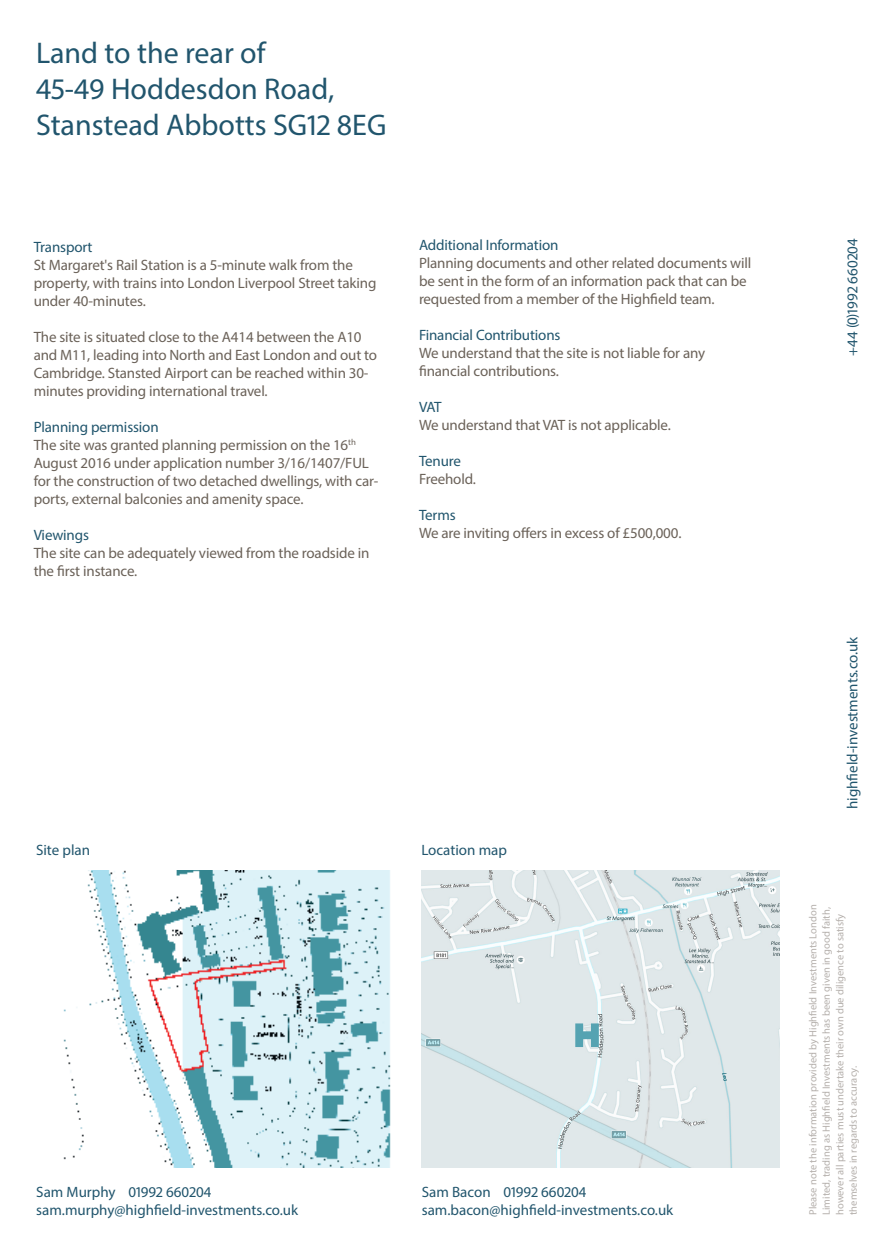
<style>
.page{position:relative;width:893px;height:1260px;background:#fff}
.page>*{position:absolute;margin:0;border:0;box-sizing:border-box;transform-origin:0 0}
.Headline{font:30px/36px "Myriad Pro";color:#21556d}
.Body_copy{font:15px/18px "Myriad Pro";letter-spacing:-.01em;color:#6b6259}
.Subheading{font:15px/18px "Myriad Pro";color:#21556d}
.Telephone_number{font:15px "Myriad Pro";color:#21556d}
.Legal_copy{font:10.5px/13.5px "Myriad Pro";color:#b5b0ac}
.s1{color:#21556d}
</style>
<div class="page">
<img style="left:422px;top:871px;width:358px;height:297px">
<img style="left:63px;top:871px;width:328px;height:297px">
<svg style="left:575px;top:1023px;width:24px;height:24px"></svg>
<p class="Headline" style="left:36px;top:34px;width:352px">Land to the rear of<br>45-49 Hoddesdon Road,<br>Stanstead Abbotts SG12 8EG</p>
<p class="Subheading" style="left:34px;top:238px;width:60px">Transport</p>
<p class="Body_copy" style="left:34px;top:256px;width:344px">St Margaret's Rail Station is a 5-minute walk from the property, with trains into London Liverpool Street taking under 40-minutes.</p>
<p class="Body_copy" style="left:34px;top:328px;width:345px">The site is situated close to the A414 between the A10 and M11, leading into North and East London and out to Cambridge. Stansted Airport can be reached within 30- minutes providing international travel.</p>
<p class="Body_copy" style="left:34px;top:418px;width:346px"><span class="s1">Planning permission<br></span>The site was granted planning permission on the 16<sup>th </sup>August 2016 under application number 3/16/1407/FUL for the construction of two detached dwellings, with car&shy;ports, external balconies and amenity space.</p>
<p class="Body_copy" style="left:34px;top:526px;width:337px"><span class="s1">Viewings<br></span>The site can be adequately viewed from the roadside in the first instance.</p>
<p class="Body_copy" style="left:419px;top:236px;width:334px"><span class="s1">Additional Information<br></span>Planning documents and other related documents will be sent in the form of an information pack that can be requested from a member of the Highfield team.</p>
<p class="Body_copy" style="left:419px;top:326px;width:288px"><span class="s1">Financial Contributions<br></span>We understand that the site is not liable for any financial contributions.</p>
<p class="Body_copy" style="left:419px;top:398px;width:253px"><span class="s1">VAT<br></span>We understand that VAT is not applicable.</p>
<p class="Body_copy" style="left:419px;top:452px;width:59px"><span class="s1">Tenure<br></span>Freehold.</p>
<p class="Body_copy" style="left:419px;top:506px;width:264px"><span class="s1">Terms<br></span>We are inviting offers in excess of £500,000.</p>
<p class="Subheading" style="left:36px;top:841px;width:56px">Site plan</p>
<p class="Subheading" style="left:421px;top:841px;width:87px">Location map</p>
<p class="Subheading" style="left:36px;top:1183px;width:263px">Sam Murphy 01992 660204 sam.murphy@highfield-investments.co.uk</p>
<p class="Subheading" style="left:422px;top:1183px;width:253px">Sam Bacon 01992 660204 sam.bacon@highfield-investments.co.uk</p>
<p class="Telephone_number" style="left:843px;top:356px;width:119px;rotate:-90deg">+44 (0)1992 660204</p>
<p class="Subheading" style="left:843px;top:809px;width:174px;rotate:-90deg">highfield-investments.co.uk</p>
<p class="Legal_copy" style="left:806px;top:1215px;width:312px;rotate:-90deg">Please note the information provided by Highfield Investments London Limited, trading as Highfield Investments has been given in good faith, however all parties must undertake their own due diligence to satisfy themselves in regards to accuracy.</p>
</div>
